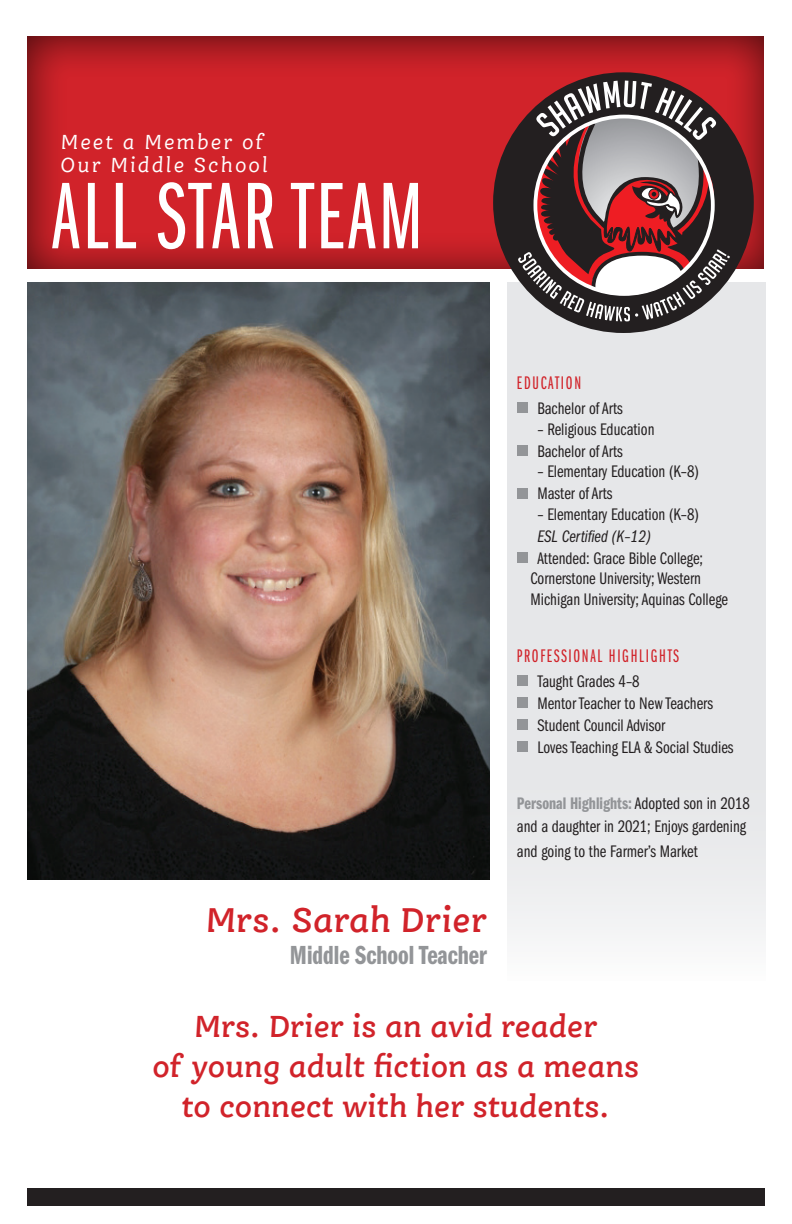
<style>
.page{position:relative;width:792px;height:1224px;background:#fff}
.page>*{position:absolute;margin:0;border:0;box-sizing:border-box;transform-origin:0 0}
.t1{font:98px "ITC Franklin Gothic Std Bk X Cp";letter-spacing:.03em;color:#fff}
.t2{font:italic 600 37px "Ernestine Pro";letter-spacing:.01em;color:#d1232a}
.t3{font:italic 600 32.8px/40px "Ernestine Pro";color:#d1232a;text-align:center}
.t4{font:27.1px "ITC Franklin Gothic Std Dm Cp";color:#939598}
.t5{font:italic 22.1px/23.2px "Ernestine Pro";letter-spacing:.09em;color:#fff}
.t6{font:18.9px "ITC Franklin Gothic Std Bk X Cp";letter-spacing:.09em;color:#d1232a}
.t7{font:17.3px/22.1px "ITC Franklin Gothic Std Bk Cp";color:#231f20}
.t8{font:17.3px "ITC Franklin Gothic Std Dm Cp";color:#939598}
.t9{font:17.3px "ITC Franklin Gothic Std Bk Cp It";color:#231f20}
.s1{font-family:"ITC Franklin Gothic Std Bk Cp";color:#231f20}
</style>
<div class="page">
<div style="left:507px;top:283px;width:258px;height:698px;background:#e6e7e9"></div>
<div style="left:27px;top:36px;width:737px;height:233px;background:#231f20;opacity:.75"></div>
<img style="left:27px;top:283px;width:463px;height:596px">
<div style="left:517px;top:403px;width:10px;height:10px;background:#939598"></div>
<div style="left:517px;top:445px;width:10px;height:11px;background:#939598"></div>
<div style="left:517px;top:488px;width:10px;height:10px;background:#939598"></div>
<div style="left:517px;top:553px;width:10px;height:10px;background:#939598"></div>
<div style="left:517px;top:676px;width:10px;height:10px;background:#939598"></div>
<div style="left:517px;top:698px;width:10px;height:10px;background:#939598"></div>
<div style="left:517px;top:720px;width:10px;height:10px;background:#939598"></div>
<div style="left:517px;top:742px;width:10px;height:10px;background:#939598"></div>
<div style="left:493px;top:72px;width:261px;height:261px;background:#231f20;border-radius:50%"></div>
<svg style="left:518px;top:81px;width:212px;height:240px"></svg>
<div style="left:533px;top:115px;width:182px;height:181px;border:4px solid #fff;border-radius:50%"></div>
<div style="left:27px;top:1188px;width:738px;height:18px;background:#231f20"></div>
<p class="t5" style="left:61px;top:130px;width:209px">Meet a Member of<br>Our Middle School</p>
<h1 class="t1" style="left:52px;top:166px;width:372px">ALL STAR TEAM</h1>
<h2 class="t2" style="left:206px;top:898px;width:282px">Mrs. Sarah Drier</h2>
<h3 class="t4" style="left:290px;top:941px;width:199px">Middle School Teacher</h3>
<p class="t6" style="left:517px;top:373px;width:66px">EDUCATION</p>
<p class="t7" style="left:537px;top:398px;width:87px">Bachelor of Arts</p>
<p class="t7" style="left:537px;top:418px;width:119px">– Religious Education<br>Bachelor of Arts</p>
<p class="t7" style="left:537px;top:461px;width:163px">– Elementary Education (K–8)<br>Master of Arts</p>
<p class="t7" style="left:537px;top:503px;width:163px">– Elementary Education (K–8)</p>
<p class="t9" style="left:537px;top:527px;width:115px">ESL Certified (K–12)</p>
<p class="t7" style="left:531px;top:548px;width:199px;line-height:20.5px;text-indent:7px">Attended: Grace Bible College;<br>Cornerstone University; Western<br>Michigan University; Aquinas College</p>
<p class="t6" style="left:517px;top:646px;width:164px">PROFESSIONAL HIGHLIGHTS</p>
<p class="t7" style="left:537px;top:670px;width:198px">Taught Grades 4–8<br>Mentor Teacher to New Teachers<br>Student Council Advisor<br>Loves Teaching ELA &amp; Social Studies</p>
<p class="t8" style="left:517px;top:793px;width:235px">Personal Highlights: <span class="s1">Adopted son in 2018</span></p>
<p class="t7" style="left:517px;top:815px;width:231px;line-height:24.8px">and a daughter in 2021; Enjoys gardening and going to the Farmer’s Market</p>
<h3 class="t3" style="left:152px;top:1006px;width:489px">Mrs. Drier is an avid reader<br>of young adult fiction as a means to connect with her students.</h3>
</div>
